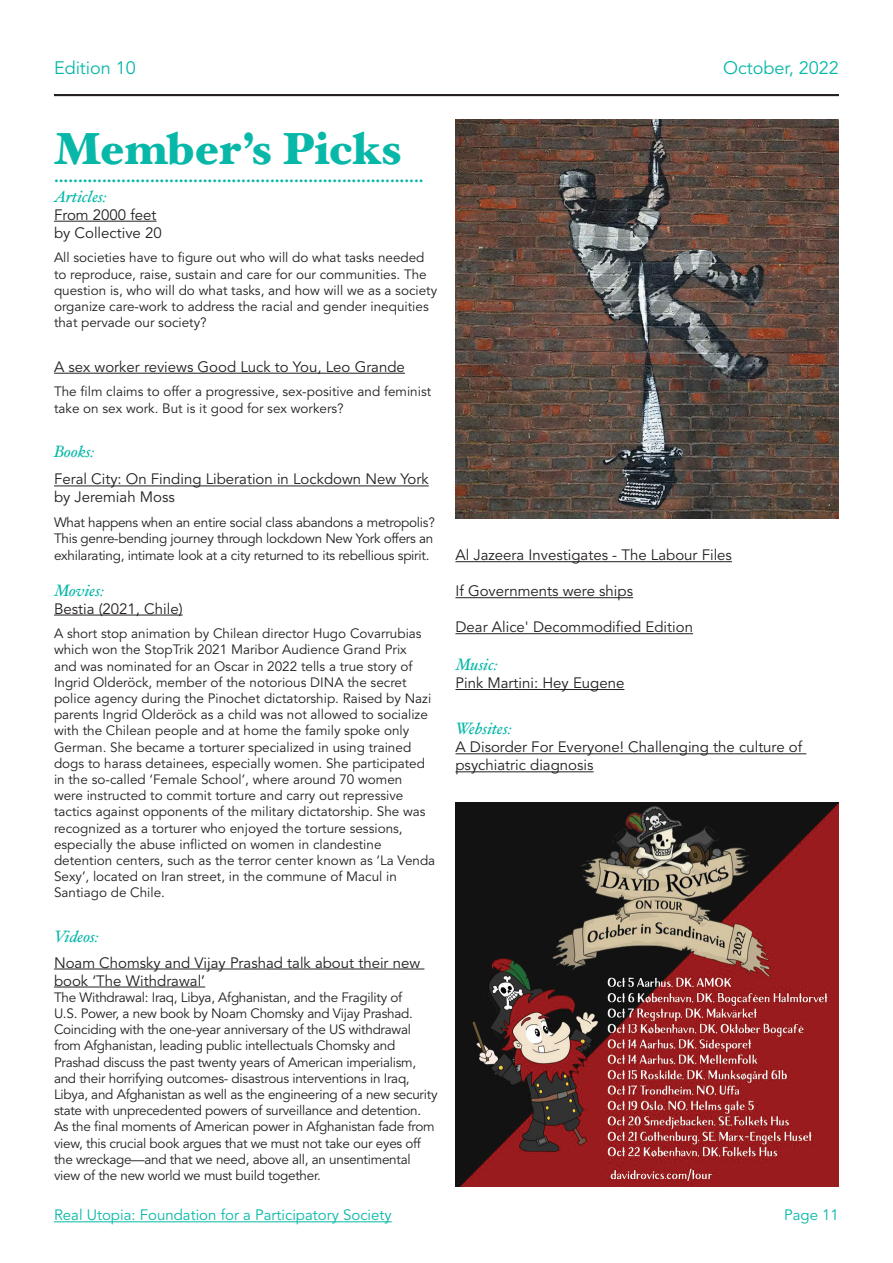
<style>
.page{position:relative;width:893px;height:1263px;background:#fff}
.page>*{position:absolute;margin:0;border:0;box-sizing:border-box;transform-origin:0 0}
.t1{font:900 45px "Hoefler Text";color:#07b8a9}
.t2{font:18px "Avenir LT Std";color:#07b8a9}
.t3{font:italic 16.5px "Hoefler Text";color:#07b8a9}
.t4{font:15px/18px "Avenir LT Std";color:#231f20}
.t5{font:900 15px "Hoefler Text";color:#07b8a9}
.t6{font:15px "Avenir LT Std";color:#07b8a9}
.t7{font:13.5px/16.2px "Avenir LT Std";color:#231f20}
.t8{font:13.5px/16.2px "Avenir LT Std";letter-spacing:-.02em;color:#231f20}
</style>
<div class="page">
<hr style="left:54px;top:221px;width:103px;height:1px;background:#231f20">
<hr style="left:54px;top:373px;width:351px;height:1px;background:#231f20">
<hr style="left:54px;top:485px;width:375px;height:1px;background:#231f20">
<hr style="left:54px;top:615px;width:129px;height:1px;background:#231f20">
<hr style="left:54px;top:969px;width:370px;height:1px;background:#231f20">
<hr style="left:54px;top:987px;width:151px;height:1px;background:#231f20">
<hr style="left:455px;top:561px;width:277px;height:1px;background:#231f20">
<hr style="left:455px;top:597px;width:178px;height:1px;background:#231f20">
<hr style="left:455px;top:633px;width:238px;height:1px;background:#231f20">
<hr style="left:455px;top:689px;width:169px;height:1px;background:#231f20">
<hr style="left:455px;top:753px;width:351px;height:1px;background:#231f20">
<hr style="left:455px;top:771px;width:138px;height:1px;background:#231f20">
<hr style="left:54px;top:1221px;width:338px;height:1px;background:#07b8a9">
<hr style="left:54px;top:94px;width:785px;height:2px;background:#231f20">
<img style="left:455px;top:119px;width:384px;height:400px">
<img style="left:455px;top:803px;width:384px;height:383px">
<h2 class="t2" style="left:54px;top:57px;width:83px">Edition 10</h2>
<h2 class="t2" style="left:723px;top:57px;width:117px">October, 2022</h2>
<h1 class="t1" style="left:54px;top:122px;width:350px">Member’s Picks</h1>
<p class="t5" style="left:54px;top:168px;width:371px">.............................................................................</p>
<p class="t3" style="left:54px;top:186px;width:54px">Articles:</p>
<p class="t4" style="left:54px;top:206px;width:109px">From 2000 feet by Collective 20</p>
<p class="t7" style="left:54px;top:250px;width:385px">All societies have to figure out who will do what tasks needed to reproduce, raise, sustain and care for our communities. The question is, who will do what tasks, and how will we as a society organize care-work to address the racial and gender inequities that pervade our society?</p>
<p class="t4" style="left:54px;top:358px;width:352px">A sex worker reviews Good Luck to You, Leo Grande</p>
<p class="t7" style="left:54px;top:384px;width:379px">The film claims to offer a progressive, sex-positive and feminist take on sex work. But is it good for sex workers?</p>
<p class="t3" style="left:54px;top:442px;width:42px">Books:</p>
<p class="t4" style="left:54px;top:471px;width:376px">Feral City: On Finding Liberation in Lockdown New York by Jeremiah Moss</p>
<p class="t7" style="left:54px;top:515px;width:382px;text-align:justify">What happens when an entire social class abandons a metropolis?<br>This genre-bending journey through lockdown New York offers an exhilarating, intimate look at a city returned to its rebellious spirit.</p>
<p class="t3" style="left:54px;top:580px;width:52px">Movies:</p>
<p class="t4" style="left:54px;top:600px;width:130px">Bestia (2021, Chile)</p>
<p class="t7" style="left:54px;top:626px;width:383px">A short stop animation by Chilean director Hugo Covarrubias which won the StopTrik 2021 Maribor Audience Grand Prix<br>and was nominated for an Oscar in 2022 tells a true story of Ingrid Olderöck, member of the notorious DINA the secret police agency during the Pinochet dictatorship. Raised by Nazi parents Ingrid Olderöck as a child was not allowed to socialize with the Chilean people and at home the family spoke only German. She became a torturer specialized in using trained dogs to harass detainees, especially women. She participated in the so-called ‘Female School’, where around 70 women<br>were instructed to commit torture and carry out repressive tactics against opponents of the military dictatorship. She was recognized as a torturer who enjoyed the torture sessions, especially the abuse inflicted on women in clandestine detention centers, such as the terror center known as ‘La Venda Sexy’, located on Iran street, in the commune of Macul in Santiago de Chile.</p>
<p class="t3" style="left:54px;top:927px;width:47px">Videos:</p>
<p class="t4" style="left:54px;top:954px;width:368px">Noam Chomsky and Vijay Prashad talk about their new book ‘The Withdrawal’</p>
<p class="t8" style="left:54px;top:989px;width:385px">The Withdrawal: Iraq, Libya, Afghanistan, and the Fragility of<br>U.S. Power, a new book by Noam Chomsky and Vijay Prashad.<br>Coinciding with the one-year anniversary of the US withdrawal from Afghanistan, leading public intellectuals Chomsky and Prashad discuss the past twenty years of American imperialism, and their horrifying outcomes- disastrous interventions in Iraq, Libya, and Afghanistan as well as the engineering of a new security state with unprecedented powers of surveillance and detention.<br>As the final moments of American power in Afghanistan fade from view, this crucial book argues that we must not take our eyes off the wreckage—and that we need, above all, an unsentimental view of the new world we must build together.</p>
<p class="t6" style="left:54px;top:1206px;width:339px">Real Utopia: Foundation for a Participatory Society</p>
<p class="t4" style="left:455px;top:546px;width:278px">Al Jazeera Investigates - The Labour Files</p>
<p class="t4" style="left:455px;top:582px;width:179px">If Governments were ships</p>
<p class="t4" style="left:455px;top:618px;width:239px">Dear Alice' Decommodified Edition</p>
<p class="t3" style="left:455px;top:655px;width:44px">Music:</p>
<p class="t4" style="left:455px;top:674px;width:170px">Pink Martini: Hey Eugene</p>
<p class="t3" style="left:455px;top:719px;width:58px">Websites:</p>
<p class="t4" style="left:455px;top:738px;width:348px">A Disorder For Everyone! Challenging the culture of psychiatric diagnosis</p>
<p class="t6" style="left:784px;top:1206px;width:56px">Page 11</p>
</div>
